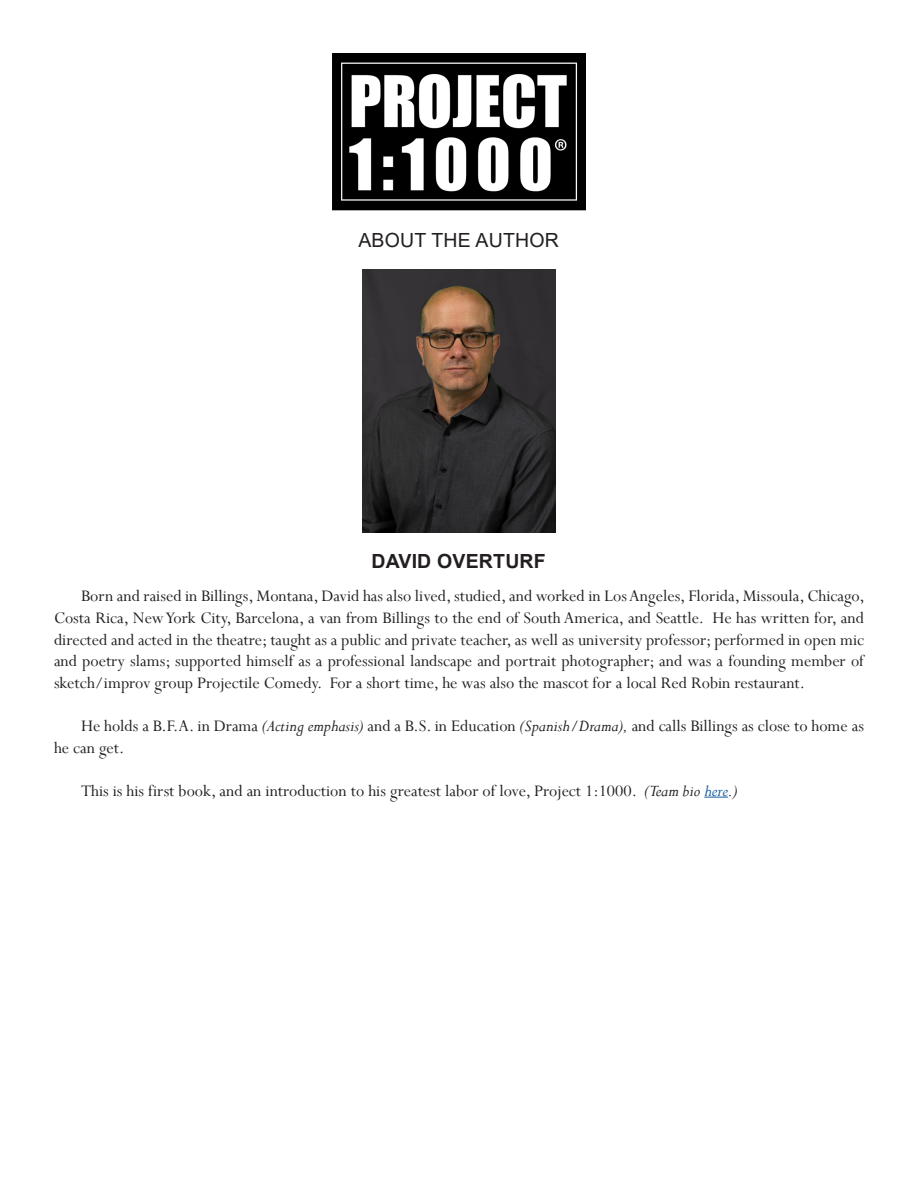
<style>
.page{position:relative;width:918px;height:1188px;background:#fff}
.page>*{position:absolute;margin:0;border:0;box-sizing:border-box;transform-origin:0 0}
.t1{font:19.5px "Arial";letter-spacing:.01em;color:#231f20}
.t2{font:700 19.5px "Arial";letter-spacing:.01em;color:#231f20}
.t3{font:18px/21.6px "Perpetua";color:#231f20;text-align:justify}
.s1{font-style:italic}
.s2{font-style:italic;color:#175d9e}
</style>
<div class="page">
<img style="left:332px;top:54px;width:254px;height:157px">
<svg style="left:704px;top:797px;width:24px;height:1px"></svg>
<img style="left:363px;top:269px;width:192px;height:263px">
<p class="t1" style="left:358px;top:227px;width:202px">ABOUT THE AUTHOR</p>
<p class="t2" style="left:371px;top:548px;width:176px">DAVID OVERTURF</p>
<p class="t3" style="left:54px;top:585px;width:812px;text-indent:27px">Born and raised in Billings, Montana, David has also lived, studied, and worked in Los Angeles, Florida, Missoula, Chicago, Costa Rica, New York City, Barcelona, a van from Billings to the end of South America, and Seattle. He has written for, and directed and acted in the theatre; taught as a public and private teacher, as well as university professor; performed in open mic and poetry slams; supported himself as a professional landscape and portrait photographer; and was a founding member of sketch/improv group Projectile Comedy. For a short time, he was also the mascot for a local Red Robin restaurant.</p>
<p class="t3" style="left:54px;top:715px;width:811px;text-indent:27px">He holds a B.F.A. in Drama <span class="s1">(Acting emphasis)</span> and a B.S. in Education <span class="s1">(Spanish/Drama),</span> and calls Billings as close to home as he can get.</p>
<p class="t3" style="left:81px;top:779px;width:658px">This is his first book, and an introduction to his greatest labor of love, Project 1:1000. <span class="s1">(Team bio</span> <span class="s2">here</span><span class="s1">.)</span></p>
</div>
